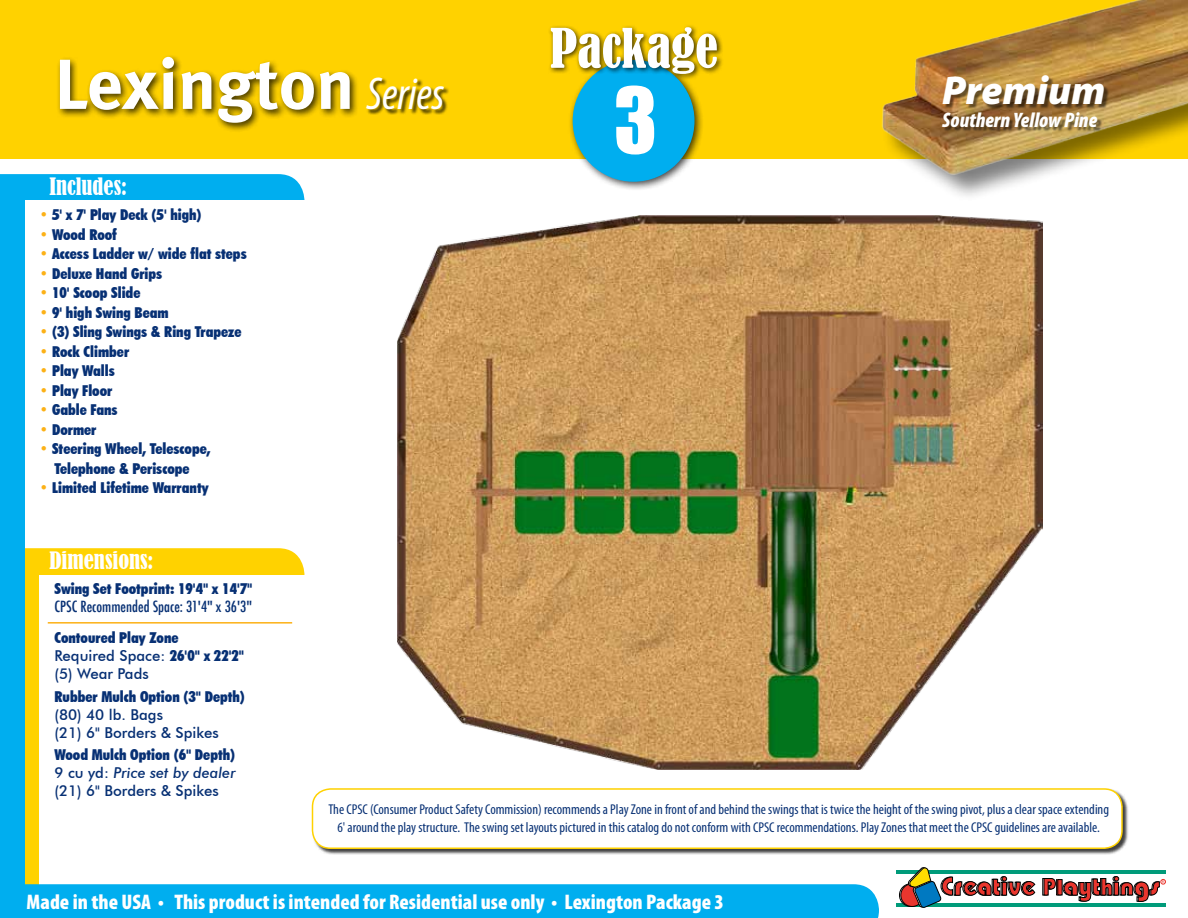
<style>
.page{position:relative;width:1188px;height:918px;background:#fff}
.page>*{position:absolute;margin:0;border:0;box-sizing:border-box;transform-origin:0 0}
.t1{font:84px "Impact";color:#fff}
.t2{font:700 70.65px "Meta Plus LF";color:#fff}
.t3{font:condensed 50.7px "Bernard";color:#fff}
.t4{font:italic 900 40.5px "Myriad Pro";color:#fff}
.t5{font:condensed 22.5px "Bernard";color:#fff}
.t6{font:900 condensed 21.15px "Myriad Pro";color:#fff}
.t7{font:italic 900 condensed 21px "Myriad Pro";color:#fff}
.t8{font:900 condensed 15px/18px "Futura BT";color:#073074}
.t9{font:500 15px/18px "Futura BT";color:#073074}
.t10{font:500 condensed 15px "Futura";color:#073074}
.t11{font:condensed 14.25px/18px "Myriad Pro";color:#073074;text-align:center}
.s1{font-family:"Myriad Pro";font-weight:400;font-style:italic;font-stretch:condensed;font-size:46.35px}
.s2{color:#fcb116}
.s3{font-weight:500;font-stretch:normal}
.s4{font-weight:900;font-stretch:condensed}
.s5{font-style:italic}
</style>
<div class="page">
<div style="left:25px;top:548px;width:279px;height:26px;background:#ffd200"></div>
<div style="left:0;top:174px;width:304px;height:26px;background:#00aeef"></div>
<div style="left:14px;top:552px;width:25px;height:353px;background:#ffd200"></div>
<hr style="left:48px;top:622px;width:244px;height:2px;background:#fcb116">
<div style="left:25px;top:884px;width:854px;height:34px;background:#00aeef"></div>
<div style="left:0;top:0;width:1188px;height:159px;background:#ffd200"></div>
<hr style="left:896px;top:903px;width:54px;height:3px;background:#009b7a">
<hr style="left:939px;top:903px;width:227px;height:3px;background:#009b7a">
<hr style="left:896px;top:870px;width:270px;height:3px;background:#009b7a">
<div style="left:1056px;top:879px;width:5px;height:16px;border:1px solid #000"></div>
<svg style="left:1042px;top:878px;width:14px;height:17px"></svg>
<svg style="left:1063px;top:876px;width:103px;height:26px"></svg>
<svg style="left:899px;top:884px;width:23px;height:22px"></svg>
<div style="left:899px;top:884px;width:23px;height:23px;border:1px solid #000;border-radius:50%"></div>
<div style="left:901px;top:884px;width:22px;height:22px;background:#e9362e;border-radius:50%"></div>
<div style="left:901px;top:884px;width:23px;height:23px;border:1px solid #000;border-radius:50%"></div>
<svg style="left:908px;top:867px;width:127px;height:41px"></svg>
<div style="left:367px;top:77px;width:83px;height:38px;background:#000;opacity:.75"></div>
<div style="left:57px;top:54px;width:302px;height:79px;background:#000;opacity:.75"></div>
<div style="left:0;top:176px;width:25px;height:742px;background:#00aeef"></div>
<img style="left:881px;top:0;width:307px;height:190px">
<div style="left:943px;top:77px;width:166px;height:55px;background:#000;opacity:.5"></div>
<div style="left:312px;top:788px;width:817px;height:67px;background:#000;opacity:.75"></div>
<div style="left:312px;top:789px;width:810px;height:59px;background:#fff;border-radius:18px"></div>
<div style="left:312px;top:788px;width:811px;height:61px;border:2px solid #ffd200;border-radius:18px"></div>
<img style="left:398px;top:216px;width:644px;height:553px">
<div style="left:567px;top:55px;width:137px;height:136px;background:#000;opacity:.75"></div>
<div style="left:573px;top:60px;width:122px;height:122px;background:#00aeef;border-radius:50%"></div>
<div style="left:548px;top:25px;width:175px;height:56px;background:#000;opacity:.75"></div>
<h2 class="t2" style="left:54px;top:44px;width:392px">Lexington <span class="s1">Series</span></h2>
<h3 class="t5" style="left:49px;top:174px;width:79px">Includes:</h3>
<p class="t8" style="left:40px;top:206px;width:164px"><span class="s2">•</span> 5' x 7' Play Deck (5' high)</p>
<p class="t8" style="left:40px;top:225px;width:79px"><span class="s2">•</span> Wood Roof</p>
<p class="t8" style="left:40px;top:245px;width:209px"><span class="s2">•</span> Access Ladder w/ wide flat steps</p>
<p class="t8" style="left:40px;top:264px;width:124px"><span class="s2">•</span> Deluxe Hand Grips</p>
<p class="t8" style="left:40px;top:284px;width:102px"><span class="s2">•</span> 10' Scoop Slide</p>
<p class="t8" style="left:40px;top:303px;width:131px"><span class="s2">•</span> 9' high Swing Beam</p>
<p class="t8" style="left:40px;top:323px;width:204px"><span class="s2">•</span> (3) Sling Swings &amp; Ring Trapeze</p>
<p class="t8" style="left:40px;top:342px;width:91px"><span class="s2">•</span> Rock Climber</p>
<p class="t8" style="left:40px;top:362px;width:77px"><span class="s2">•</span> Play Walls</p>
<p class="t8" style="left:40px;top:381px;width:74px"><span class="s2">•</span> Play Floor</p>
<p class="t8" style="left:40px;top:401px;width:80px"><span class="s2">•</span> Gable Fans</p>
<p class="t8" style="left:40px;top:420px;width:58px"><span class="s2">•</span> Dormer</p>
<p class="t8" style="left:40px;top:439px;width:173px;line-height:19.5px;text-align:center"><span class="s2">•</span> Steering Wheel, Telescope,<br>Telephone &amp; Periscope</p>
<p class="t8" style="left:40px;top:479px;width:171px"><span class="s2">•</span> Limited Lifetime Warranty</p>
<h3 class="t5" style="left:49px;top:548px;width:106px">Dimensions:</h3>
<p class="t8" style="left:54px;top:579px;width:199px">Swing Set Footprint: 19'4" x 14'7"</p>
<p class="t10" style="left:54px;top:597px;width:199px">CPSC Recommended Space: 31'4" x 36'3"</p>
<p class="t8" style="left:54px;top:629px;width:191px">Contoured Play Zone<br><span class="s3">Required Space:</span> 26'0" x 22'2" <span class="s3">(5) Wear Pads</span></p>
<p class="t8" style="left:54px;top:687px;width:192px">Rubber Mulch Option (3" Depth)</p>
<p class="t9" style="left:54px;top:705px;width:166px">(80) 40 lb. Bags<br>(21) 6" Borders &amp; Spikes</p>
<p class="t9" style="left:54px;top:746px;width:183px;text-align:justify"><span class="s4">Wood Mulch Option (6" Depth)<br></span>9 cu yd: <span class="s5">Price set by dealer </span>(21) 6" Borders &amp; Spikes</p>
<h3 class="t3" style="left:550px;top:19px;width:170px">Package</h3>
<h1 class="t1" style="left:614px;top:55px;width:45px">3</h1>
<h3 class="t4" style="left:942px;top:68px;width:165px">Premium</h3>
<h3 class="t7" style="left:942px;top:109px;width:156px">Southern Yellow Pine</h3>
<p class="t11" style="left:328px;top:800px;width:782px">The CPSC (Consumer Product Safety Commission) recommends a Play Zone in front of and behind the swings that is twice the height of the swing pivot, plus a clear space extending<br>6' around the play structure. The swing set layouts pictured in this catalog do not conform with CPSC recommendations. Play Zones that meet the CPSC guidelines are available.</p>
<h3 class="t6" style="left:27px;top:890px;width:699px">Made in the USA • This product is intended for Residential use only • Lexington Package 3</h3>
</div>
